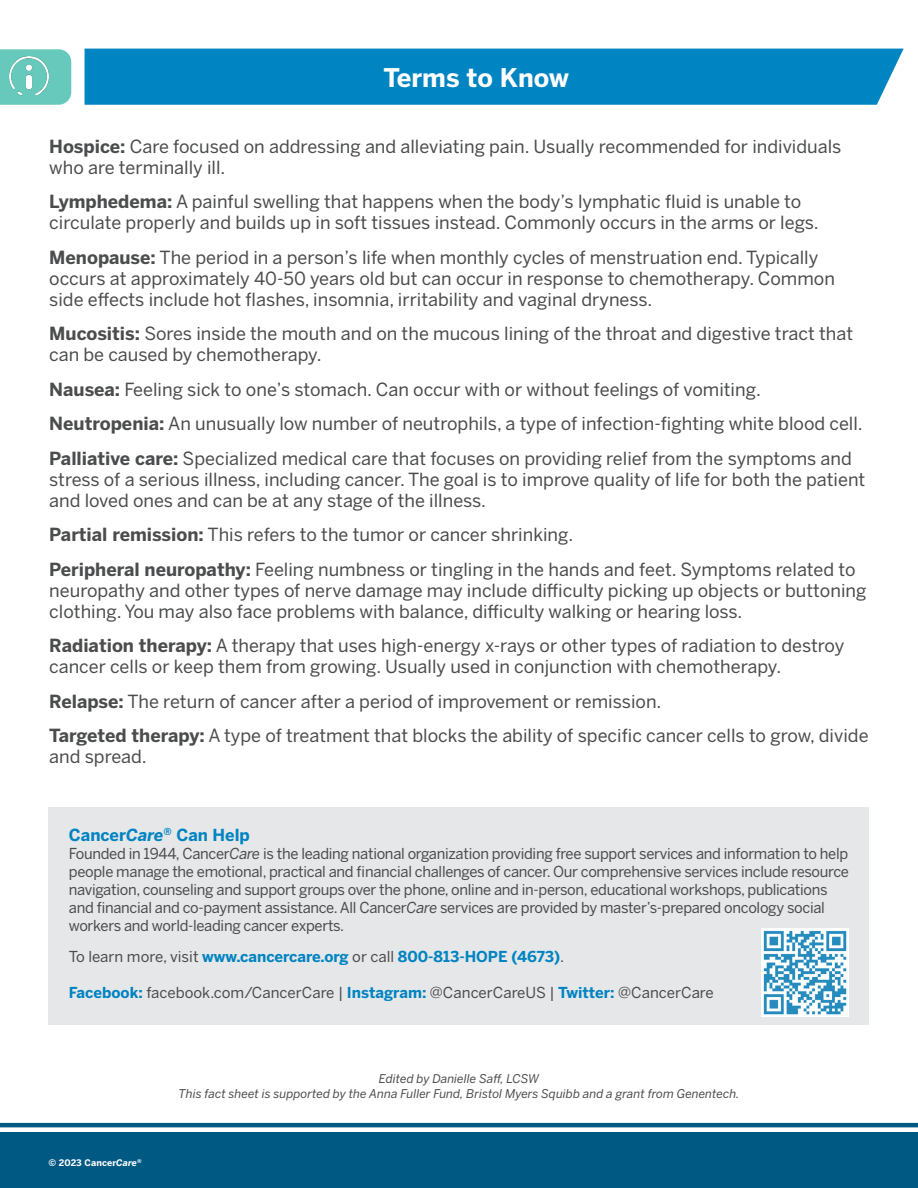
<style>
.page{position:relative;width:918px;height:1188px;background:#fff}
.page>*{position:absolute;margin:0;border:0;box-sizing:border-box;transform-origin:0 0}
.Main_Intro{font:700 25.5px "Benton Sans";color:#fff}
.Leadder{font:18px/21px "Benton Sans";color:#4b4c4d}
.Leadder-2{font:700 16.5px "Benton Sans";color:#0084c2}
.Leadder-3{font:15px/18px "Benton Sans";letter-spacing:-.02em;color:#4b4c4d}
.Leadder-4{font:15px "Benton Sans";color:#4b4c4d}
.Leadder-5{font:700 15px "Benton Sans";color:#0084c2}
.Leadder-6{font:italic 12px "Benton Sans";color:#4b4c4d}
.Leadder-7{font:700 9px "Benton Sans";letter-spacing:.005em;color:#fff}
.s1{font-weight:700}
.s2{font-style:italic}
.s3{font-weight:400;color:#4b4c4d}
.s4{font-weight:700;color:#0084c2}
</style>
<div class="page">
<div style="left:0;top:1132px;width:918px;height:56px;background:#005983"></div>
<hr style="left:0;top:1123px;width:918px;height:4px;background:#005983">
<div style="left:49px;top:807px;width:820px;height:218px;background:#e6e7e9"></div>
<img style="left:761px;top:929px;width:88px;height:87px">
<svg style="left:0;top:49px;width:71px;height:56px;background:#6ecbbe"></svg>
<img style="left:7px;top:55px;width:44px;height:43px">
<div style="left:85px;top:49px;width:819px;height:56px;background:#0084c2"></div>
<p class="Main_Intro" style="left:383px;top:62px;width:187px">Terms to Know</p>
<p class="Leadder" style="left:49px;top:136px;width:794px"><span class="s1">Hospice:</span> Care focused on addressing and alleviating pain. Usually recommended for individuals who are terminally ill.</p>
<p class="Leadder" style="left:49px;top:191px;width:771px"><span class="s1">Lymphedema:</span> A painful swelling that happens when the body’s lymphatic fluid is unable to circulate properly and builds up in soft tissues instead. Commonly occurs in the arms or legs.</p>
<p class="Leadder" style="left:49px;top:247px;width:787px"><span class="s1">Menopause:</span> The period in a person’s life when monthly cycles of menstruation end. Typically occurs at approximately 40-50 years old but can occur in response to chemotherapy. Common side effects include hot flashes, insomnia, irritability and vaginal dryness.</p>
<p class="Leadder" style="left:49px;top:323px;width:806px"><span class="s1">Mucositis:</span> Sores inside the mouth and on the mucous lining of the throat and digestive tract that can be caused by chemotherapy.</p>
<p class="Leadder" style="left:49px;top:379px;width:713px"><span class="s1">Nausea:</span> Feeling sick to one’s stomach. Can occur with or without feelings of vomiting.</p>
<p class="Leadder" style="left:49px;top:413px;width:815px"><span class="s1">Neutropenia:</span> An unusually low number of neutrophils, a type of infection-fighting white blood cell.</p>
<p class="Leadder" style="left:49px;top:448px;width:818px"><span class="s1">Palliative care:</span> Specialized medical care that focuses on providing relief from the symptoms and stress of a serious illness, including cancer. The goal is to improve quality of life for both the patient and loved ones and can be at any stage of the illness.</p>
<p class="Leadder" style="left:49px;top:524px;width:526px"><span class="s1">Partial remission:</span> This refers to the tumor or cancer shrinking.</p>
<p class="Leadder" style="left:49px;top:559px;width:819px"><span class="s1">Peripheral neuropathy:</span> Feeling numbness or tingling in the hands and feet. Symptoms related to neuropathy and other types of nerve damage may include difficulty picking up objects or buttoning clothing. You may also face problems with balance, difficulty walking or hearing loss.</p>
<p class="Leadder" style="left:49px;top:635px;width:797px"><span class="s1">Radiation therapy:</span> A therapy that uses high-energy x-rays or other types of radiation to destroy cancer cells or keep them from growing. Usually used in conjunction with chemotherapy.</p>
<p class="Leadder" style="left:49px;top:691px;width:614px"><span class="s1">Relapse:</span> The return of cancer after a period of improvement or remission.</p>
<p class="Leadder" style="left:49px;top:725px;width:821px"><span class="s1">Targeted therapy:</span> A type of treatment that blocks the ability of specific cancer cells to grow, divide and spread.</p>
<p class="Leadder-2" style="left:69px;top:825px;width:183px">Cancer<span class="s2">Care</span><sup>®</sup> Can Help</p>
<p class="Leadder-3" style="left:69px;top:844px;width:782px">Founded in 1944, Cancer<span class="s2">Care</span> is the leading national organization providing free support services and information to help people manage the emotional, practical and financial challenges of cancer. Our comprehensive services include resource navigation, counseling and support groups over the phone, online and in-person, educational workshops, publications and financial and co-payment assistance. All Cancer<span class="s2">Care</span> services are provided by master’s-prepared oncology social workers and world-leading cancer experts.</p>
<p class="Leadder-5" style="left:69px;top:948px;width:497px"><span class="s3">To learn more, visit</span> www.cancercare.org <span class="s3">or call</span> 800-813-HOPE (4673)<span class="s3">.</span></p>
<p class="Leadder-4" style="left:69px;top:984px;width:647px"><span class="s4">Facebook:</span> facebook.com/CancerCare | <span class="s4">Instagram:</span> @CancerCareUS | <span class="s4">Twitter:</span> @CancerCare</p>
<p class="Leadder-7" style="left:49px;top:1158px;width:95px">© 2023 Cancer<span class="s2">Care</span><sup>®</sup></p>
<p class="Leadder-6" style="left:379px;top:1072px;width:162px">Edited by Danielle Saff, LCSW</p>
<p class="Leadder-6" style="left:179px;top:1087px;width:563px">This fact sheet is supported by the Anna Fuller Fund, Bristol Myers Squibb and a grant from Genentech.</p>
</div>
